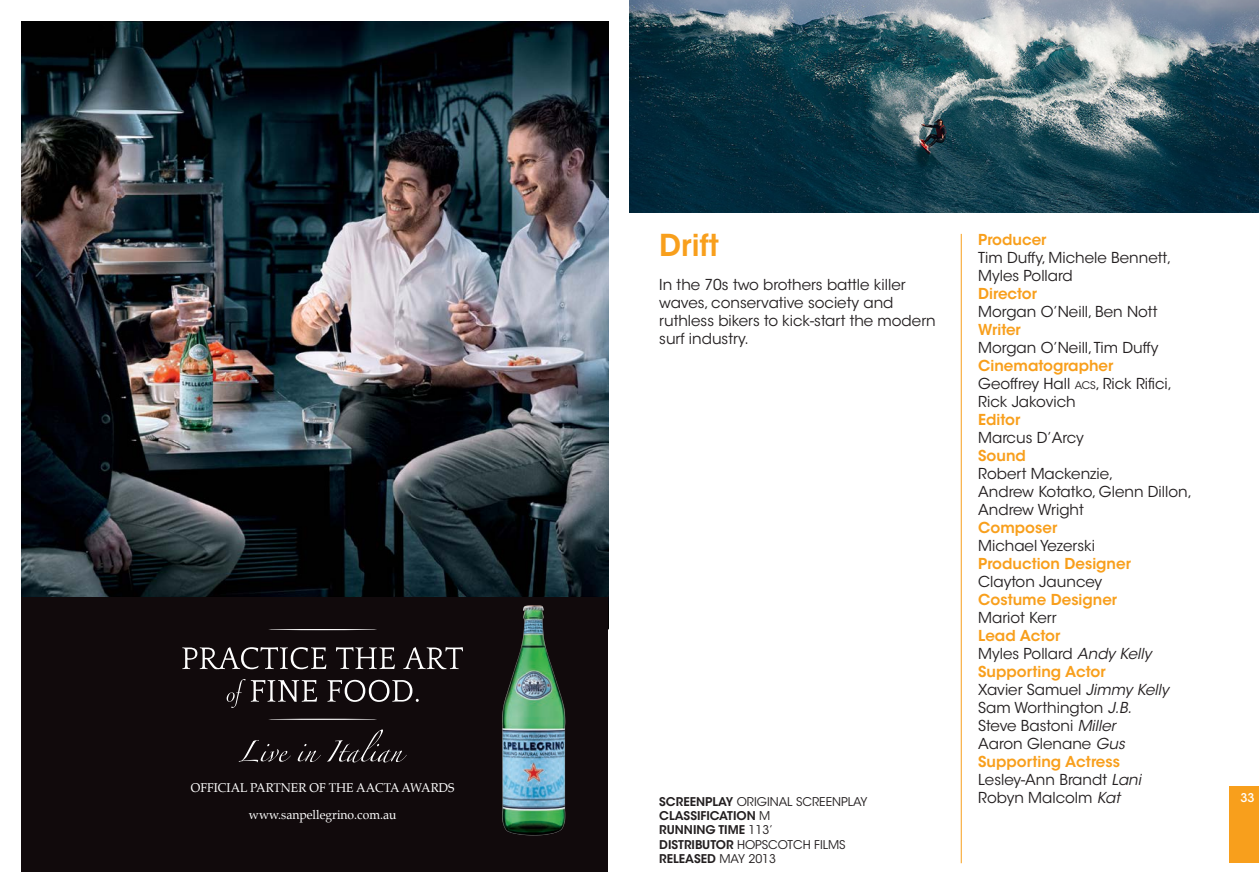
<style>
.page{position:relative;width:1259px;height:893px;background:#fff}
.page>*{position:absolute;margin:0;border:0;box-sizing:border-box;transform-origin:0 0}
.t1{font:600 30px "ITC Avant Garde Std";color:#f89f1c}
.t2{font:15px/18px "ITC Avant Garde Std";color:#231f20}
.t3{font:600 15px "ITC Avant Garde Std";color:#f89f1c}
.t4{font:12.45px/27.2px "Palatino";color:#fff;text-align:center}
.t5{font:12px "ITC Avant Garde Std";color:#231f20}
.t6{font:600 12px "ITC Avant Garde Std";color:#231f20}
.t7{font:500 12px "ITC Avant Garde Std";color:#fff}
.s1{font-weight:600}
.s2{font-weight:400}
.s3{font-size:10.5px}
.s4{font-style:italic}
</style>
<div class="page">
<img style="left:21px;top:21px;width:587px;height:576px">
<div style="left:21px;top:597px;width:587px;height:275px;background:#110a0c"></div>
<svg style="left:239px;top:729px;width:168px;height:33px"></svg>
<svg style="left:227px;top:679px;width:192px;height:29px"></svg>
<svg style="left:182px;top:647px;width:281px;height:22px"></svg>
<hr style="left:268px;top:719px;width:109px;height:1px;background:#fff;border-radius:50%">
<hr style="left:268px;top:629px;width:109px;height:1px;background:#fff;border-radius:50%">
<img style="left:502px;top:605px;width:64px;height:231px">
<div style="left:1229px;top:787px;width:30px;height:76px;background:#f89f1c"></div>
<hr style="left:961px;top:234px;width:1px;height:629px;background:#f89f1c">
<img style="left:629px;top:0;width:630px;height:213px">
<p class="t4" style="left:191px;top:774px;width:265px">OFFICIAL PARTNER OF THE AACTA AWARDS www.sanpellegrino.com.au</p>
<p class="t1" style="left:659px;top:226px;width:61px">Drift</p>
<p class="t2" style="left:659px;top:276px;width:278px">In the 70s two brothers battle killer waves, conservative society and ruthless bikers to kick-start the modern surf industry.</p>
<p class="t5" style="left:659px;top:794px;width:210px"><span class="s1">SCREENPLAY</span> ORIGINAL SCREENPLAY</p>
<p class="t6" style="left:659px;top:808px;width:113px">CLASSIFICATION <span class="s2">M</span></p>
<p class="t6" style="left:659px;top:822px;width:115px">RUNNING TIME <span class="s2">113’</span></p>
<p class="t5" style="left:659px;top:837px;width:188px"><span class="s1">DISTRIBUTOR</span> HOPSCOTCH FILMS</p>
<p class="t6" style="left:659px;top:851px;width:118px">RELEASED <span class="s2">MAY 2013</span></p>
<p class="t3" style="left:978px;top:230px;width:70px">Producer</p>
<p class="t2" style="left:978px;top:249px;width:195px">Tim Duffy, Michele Bennett,</p>
<p class="t2" style="left:978px;top:267px;width:96px">Myles Pollard</p>
<p class="t3" style="left:978px;top:284px;width:60px">Director</p>
<p class="t2" style="left:978px;top:303px;width:181px">Morgan O’Neill, Ben Nott</p>
<p class="t3" style="left:978px;top:320px;width:44px">Writer</p>
<p class="t2" style="left:978px;top:339px;width:182px">Morgan O’Neill, Tim Duffy</p>
<p class="t3" style="left:978px;top:356px;width:137px">Cinematographer</p>
<p class="t2" style="left:978px;top:375px;width:195px">Geoffrey Hall <span class="s3">ACS</span>, Rick Rifici,</p>
<p class="t2" style="left:978px;top:393px;width:99px">Rick Jakovich</p>
<p class="t3" style="left:978px;top:410px;width:44px">Editor</p>
<p class="t2" style="left:978px;top:429px;width:107px">Marcus D’Arcy</p>
<p class="t3" style="left:978px;top:446px;width:49px">Sound</p>
<p class="t2" style="left:978px;top:465px;width:137px">Robert Mackenzie,</p>
<p class="t2" style="left:978px;top:483px;width:215px">Andrew Kotatko, Glenn Dillon,<br>Andrew Wright</p>
<p class="t3" style="left:978px;top:518px;width:80px">Composer</p>
<p class="t2" style="left:978px;top:537px;width:118px">Michael Yezerski</p>
<p class="t3" style="left:978px;top:554px;width:154px">Production Designer</p>
<p class="t2" style="left:978px;top:573px;width:126px">Clayton Jauncey</p>
<p class="t3" style="left:978px;top:590px;width:140px">Costume Designer</p>
<p class="t2" style="left:978px;top:609px;width:80px">Mariot Kerr</p>
<p class="t3" style="left:978px;top:626px;width:84px">Lead Actor</p>
<p class="t2" style="left:978px;top:645px;width:175px">Myles Pollard <span class="s4">Andy Kelly</span></p>
<p class="t3" style="left:978px;top:662px;width:129px">Supporting Actor</p>
<p class="t2" style="left:978px;top:681px;width:192px">Xavier Samuel <span class="s4">Jimmy Kelly</span></p>
<p class="t2" style="left:978px;top:699px;width:155px">Sam Worthington <span class="s4">J.B.</span></p>
<p class="t2" style="left:978px;top:717px;width:139px">Steve Bastoni <span class="s4">Miller</span></p>
<p class="t2" style="left:978px;top:735px;width:148px">Aaron Glenane <span class="s4">Gus</span></p>
<p class="t3" style="left:978px;top:752px;width:143px">Supporting Actress</p>
<p class="t2" style="left:978px;top:771px;width:164px">Lesley-Ann Brandt <span class="s4">Lani</span></p>
<p class="t2" style="left:978px;top:789px;width:143px">Robyn Malcolm <span class="s4">Kat</span></p>
<p class="t7" style="left:1240px;top:790px;width:16px">33</p>
</div>
